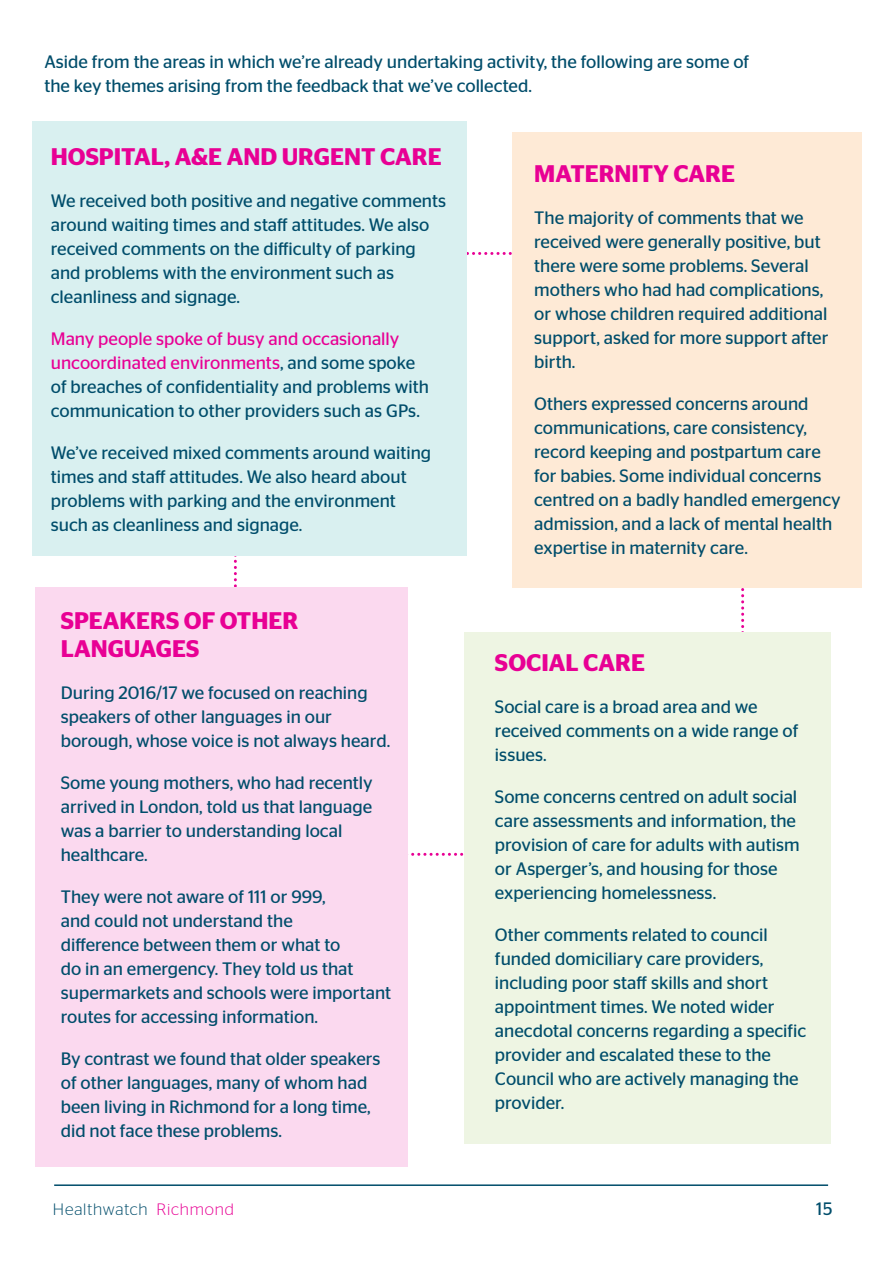
<style>
.page{position:relative;width:893px;height:1263px;background:#fff}
.page>*{position:absolute;margin:0;border:0;box-sizing:border-box;transform-origin:0 0}
.t1{font:600 24px/28.8px "Stag Sans";color:#e80094}
.t2{font:18px/24px "Stag Sans";color:#004d6b}
.t3{font:300 16.5px "Stag Sans";letter-spacing:.05em;color:#004d6b}
.s1{color:#e80094}
</style>
<div class="page">
<hr style="left:54px;top:1184px;width:774px;height:2px;background:#004d6b">
<div style="left:32px;top:121px;width:434px;height:435px;background:#d9f0f0"></div>
<div style="left:512px;top:133px;width:350px;height:455px;background:#feead6"></div>
<div style="left:36px;top:587px;width:372px;height:579px;background:#fbd9ef"></div>
<div style="left:464px;top:632px;width:366px;height:512px;background:#eef5e3"></div>
<p class="t2" style="left:44px;top:50px;width:706px">Aside from the areas in which we’re already undertaking activity, the following are some of the key themes arising from the feedback that we’ve collected.</p>
<h1 class="t1" style="left:51px;top:142px;width:392px">HOSPITAL, A&amp;E AND URGENT CARE</h1>
<p class="t2" style="left:51px;top:188px;width:397px">We received both positive and negative comments around waiting times and staff attitudes. We also received comments on the difficulty of parking and problems with the environment such as cleanliness and signage.</p>
<p class="t2" style="left:51px;top:326px;width:380px"><span class="s1">Many people spoke of busy and occasionally uncoordinated environments</span>, and some spoke of breaches of confidentiality and problems with communication to other providers such as GPs.</p>
<p class="t2" style="left:51px;top:440px;width:382px">We’ve received mixed comments around waiting times and staff attitudes. We also heard about problems with parking and the environment such as cleanliness and signage.</p>
<h1 class="t1" style="left:61px;top:606px;width:239px">SPEAKERS OF OTHER<br>LANGUAGES</h1>
<p class="t2" style="left:61px;top:681px;width:331px">During 2016/17 we focused on reaching speakers of other languages in our borough, whose voice is not always heard.</p>
<p class="t2" style="left:61px;top:771px;width:313px">Some young mothers, who had recently arrived in London, told us that language was a barrier to understanding local healthcare.</p>
<p class="t2" style="left:61px;top:885px;width:332px">They were not aware of 111 or 999,<br>and could not understand the<br>difference between them or what to<br>do in an emergency. They told us that supermarkets and schools were important routes for accessing information.</p>
<p class="t2" style="left:61px;top:1047px;width:321px">By contrast we found that older speakers of other languages, many of whom had been living in Richmond for a long time, did not face these problems.</p>
<h1 class="t1" style="left:534px;top:159px;width:202px">MATERNITY CARE</h1>
<p class="t2" style="left:534px;top:205px;width:296px">The majority of comments that we received were generally positive, but there were some problems. Several mothers who had had complications, or whose children required additional support, asked for more support after birth.</p>
<p class="t2" style="left:534px;top:391px;width:308px">Others expressed concerns around communications, care consistency, record keeping and postpartum care for babies. Some individual concerns centred on a badly handled emergency admission, and a lack of mental health expertise in maternity care.</p>
<h1 class="t1" style="left:495px;top:648px;width:151px">SOCIAL CARE</h1>
<p class="t2" style="left:495px;top:695px;width:305px">Social care is a broad area and we received comments on a wide range of issues.</p>
<p class="t2" style="left:495px;top:785px;width:306px">Some concerns centred on adult social care assessments and information, the provision of care for adults with autism or Asperger’s, and housing for those experiencing homelessness.</p>
<p class="t2" style="left:495px;top:923px;width:313px">Other comments related to council funded domiciliary care providers, including poor staff skills and short appointment times. We noted wider anecdotal concerns regarding a specific provider and escalated these to the Council who are actively managing the provider.</p>
<p class="t3" style="left:53px;top:1200px;width:183px">Healthwatch <span class="s1">Richmond</span></p>
<p class="t2" style="left:816px;top:1196px;width:18px">15</p>
</div>
